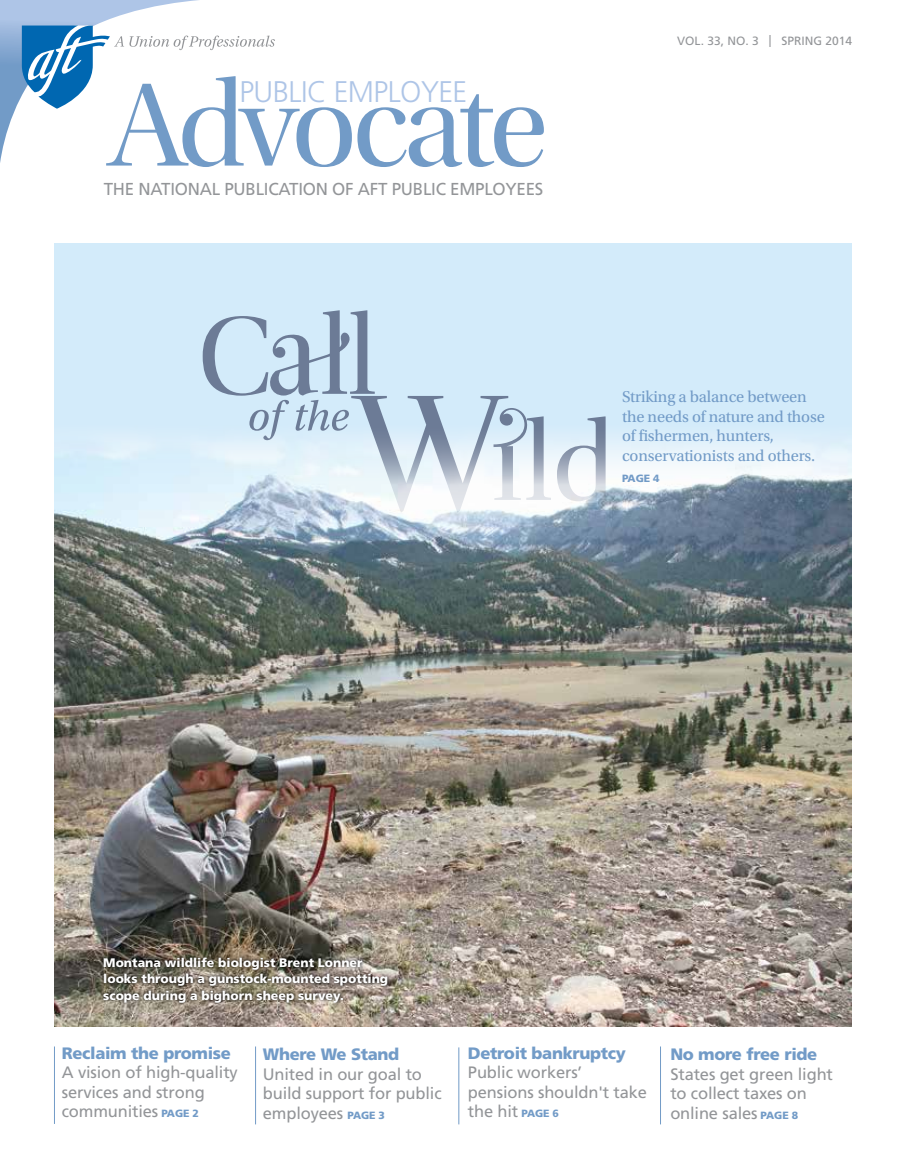
<style>
.page{position:relative;width:906px;height:1176px;background:#fff}
.page>*{position:absolute;margin:0;border:0;box-sizing:border-box;transform-origin:0 0}
.t1{font:123px "Utopia Std Disp";letter-spacing:-.04em;color:#729bc7}
.t2{font:300 29.85px "Frutiger LT Std";letter-spacing:-.02em;color:#aec5e7}
.t3{font:17.25px "Frutiger LT Std";letter-spacing:-.015em;color:#939598}
.t4{font:16.5px/19.5px "Frutiger LT Std";letter-spacing:-.01em;color:#939598}
.t5{font:16.5px/19.5px "Utopia Std";letter-spacing:-.01em;color:#729bc7}
.t6{font:900 16.5px "Frutiger LT Std";letter-spacing:-.02em;color:#729bc7}
.t7{font:900 12.3px/16.5px "Frutiger LT Std";color:#fff}
.t8{font:12px "Frutiger LT Std";color:#939598}
.t9{font:900 10.5px "Frutiger LT Std";color:#729bc7}
.s1{font-weight:900;font-size:10.5px;color:#729bc7}
</style>
<div class="page">
<svg style="left:0;top:0;width:275px;height:163px"></svg>
<hr style="left:54px;top:1046px;width:1px;height:77px;background:#729bc7">
<hr style="left:255px;top:1046px;width:1px;height:78px;background:#729bc7">
<hr style="left:458px;top:1047px;width:1px;height:77px;background:#729bc7">
<hr style="left:659px;top:1046px;width:1px;height:78px;background:#729bc7">
<div style="left:54px;top:243px;width:796px;height:783px;background:#d3ebfa"></div>
<img style="left:54px;top:676px;width:796px;height:350px">
<svg style="left:202px;top:310px;width:404px;height:113px"></svg>
<svg style="left:100px;top:953px;width:290px;height:52px;background:#6e675a"></svg>
<img style="left:54px;top:423px;width:796px;height:253px">
<h1 class="t1" style="left:106px;top:60px;width:443px">Advocate</h1>
<h2 class="t2" style="left:239px;top:74px;width:229px">PUBLIC EMPLOYEE</h2>
<p class="t3" style="left:104px;top:179px;width:68px">The nation</p>
<p class="t3" style="left:200px;top:179px;width:100px">al publication</p>
<p class="t3" style="left:332px;top:179px;width:211px">of AFT public employees</p>
<p class="t8" style="left:677px;top:34px;width:176px">VOL. 33, NO. 3 | SPRING 2014</p>
<p class="t5" style="left:621px;top:387px;width:204px">Striking a balance between the needs of nature and those of fishermen, hunters, conservationists and others.</p>
<p class="t9" style="left:621px;top:471px;width:39px">PAGE 4</p>
<p class="t7" style="left:103px;top:953px;width:286px">Montana wildlife biologist Brent Lonner looks through a gunstock-mounted spotting scope during a bighorn sheep survey.</p>
<p class="t6" style="left:62px;top:1042px;width:170px">Reclaim the promise</p>
<p class="t4" style="left:62px;top:1062px;width:177px">A vision of high-quality services and strong communities <span class="s1">PAGE 2</span></p>
<p class="t6" style="left:263px;top:1043px;width:138px">Where We Stand</p>
<p class="t4" style="left:263px;top:1063px;width:180px">U nited in our goal to build support for public employees <span class="s1">PAGE 3</span></p>
<p class="t6" style="left:468px;top:1042px;width:159px">Detroit bankruptcy</p>
<p class="t4" style="left:468px;top:1062px;width:180px">Public workers’ pensions shouldn't take the hit <span class="s1">PAGE 6</span></p>
<p class="t6" style="left:670px;top:1043px;width:148px">No more free ride</p>
<p class="t4" style="left:670px;top:1063px;width:164px">States get green light to collect taxes on online sales <span class="s1">PAGE 8</span></p>
</div>
